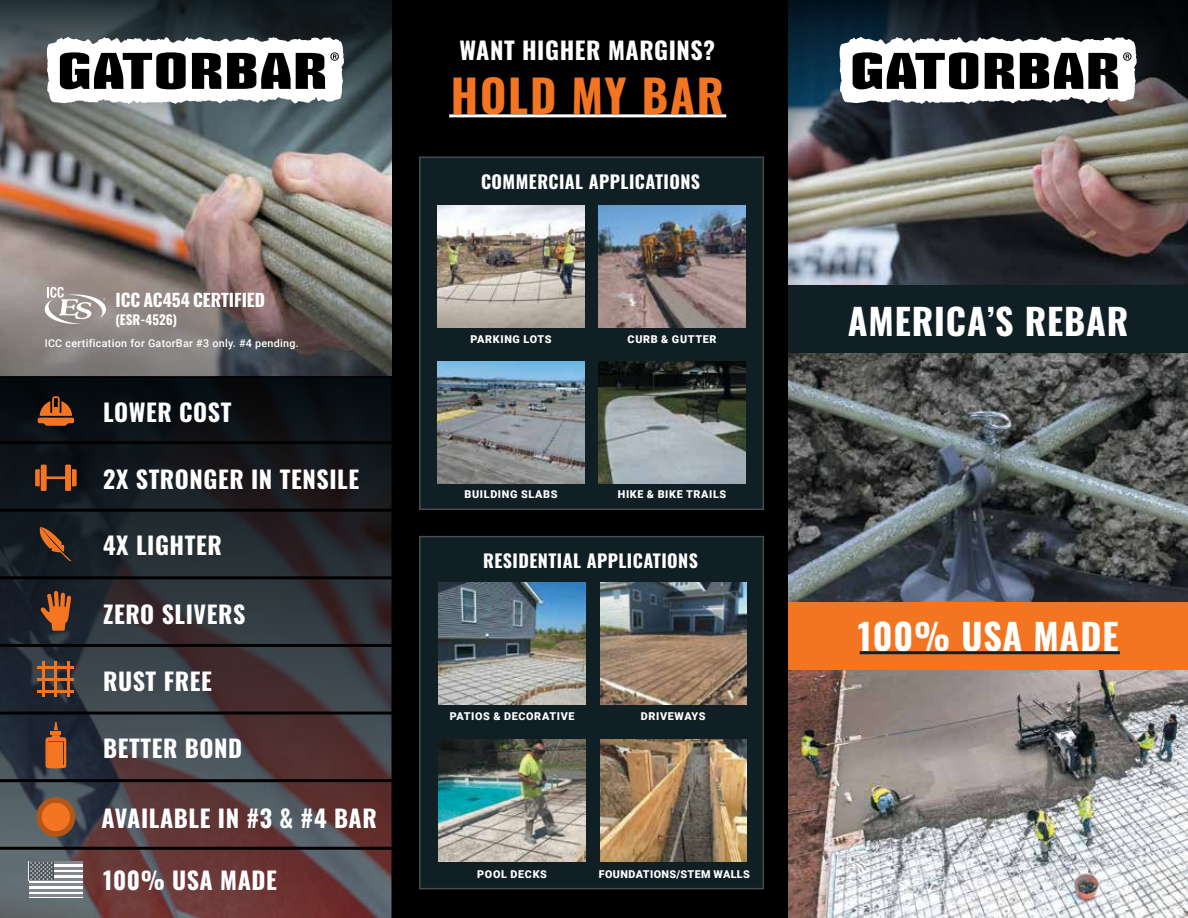
<style>
.page{position:relative;width:1188px;height:918px;background:#fff}
.page>*{position:absolute;margin:0;border:0;box-sizing:border-box;transform-origin:0 0}
.t1{font:45px "Oswald";letter-spacing:.04em;color:#f47521}
.t2{font:36px "Oswald";letter-spacing:.025em;color:#fff}
.t3{font:24px "Oswald";letter-spacing:.025em;color:#fff}
.t4{font:18px "Oswald";letter-spacing:.025em;color:#fff}
.t5{font:17.55px "Oswald";color:#fff}
.t6{font:13.2px "Oswald";color:#fff}
.t7{font:900 10.8px "Roboto";letter-spacing:.06em;color:#fff}
.t8{font:500 10.8px "Roboto";letter-spacing:.025em;color:#fff}
.t9{font:900 10.8px "Roboto";letter-spacing:.035em;color:#fff}
</style>
<div class="page">
<img style="left:0;top:165px;width:392px;height:97px">
<svg style="left:0;top:377px;width:392px;height:541px;background:#342f33"></svg>
<div style="left:392px;top:0;width:396px;height:918px;background:#000"></div>
<svg style="left:0;top:262px;width:392px;height:115px;background:#756f6c"></svg>
<img style="left:788px;top:669px;width:400px;height:249px">
<img style="left:788px;top:353px;width:400px;height:249px">
<hr style="left:0;top:441px;width:392px;height:3px;background:#000">
<hr style="left:0;top:509px;width:395px;height:3px;background:#000">
<hr style="left:0;top:576px;width:392px;height:3px;background:#000">
<hr style="left:0;top:644px;width:392px;height:3px;background:#000">
<hr style="left:0;top:712px;width:395px;height:3px;background:#000">
<hr style="left:0;top:779px;width:392px;height:3px;background:#000">
<hr style="left:0;top:847px;width:395px;height:3px;background:#000">
<svg style="left:0;top:0;width:392px;height:165px;background:#4f585a"></svg>
<svg style="left:47px;top:36px;width:298px;height:68px"></svg>
<div style="left:29px;top:861px;width:54px;height:36px;background:#fff"></div>
<svg style="left:29px;top:861px;width:25px;height:20px"></svg>
<hr style="left:29px;top:883px;width:54px;height:3px;background:#84888d">
<hr style="left:29px;top:895px;width:54px;height:2px;background:#84888d">
<hr style="left:29px;top:889px;width:54px;height:3px;background:#84888d">
<hr style="left:54px;top:878px;width:29px;height:3px;background:#84888d">
<hr style="left:54px;top:861px;width:29px;height:3px;background:#84888d">
<hr style="left:54px;top:867px;width:29px;height:3px;background:#84888d">
<hr style="left:54px;top:872px;width:29px;height:3px;background:#84888d">
<div style="left:419px;top:157px;width:345px;height:353px;background:#0f1f24;border:2px solid #454d53"></div>
<img style="left:438px;top:206px;width:146px;height:121px">
<img style="left:599px;top:206px;width:146px;height:121px">
<img style="left:438px;top:362px;width:146px;height:121px">
<img style="left:599px;top:362px;width:146px;height:121px">
<div style="left:419px;top:536px;width:345px;height:353px;background:#0f1f24;border:2px solid #454d53"></div>
<img style="left:439px;top:583px;width:146px;height:121px">
<img style="left:600px;top:583px;width:146px;height:121px">
<img style="left:439px;top:740px;width:146px;height:121px">
<img style="left:600px;top:740px;width:146px;height:121px">
<hr style="left:449px;top:114px;width:277px;height:3px;background:#fff">
<div style="left:787px;top:0;width:401px;height:310px;background:#000;opacity:.23"></div>
<img style="left:788px;top:0;width:400px;height:180px">
<svg style="left:839px;top:36px;width:299px;height:68px"></svg>
<div style="left:788px;top:602px;width:400px;height:67px;background:#f47521"></div>
<hr style="left:860px;top:651px;width:260px;height:3px;background:#0f1f24">
<div style="left:36px;top:797px;width:39px;height:40px;background:#b35618;border-radius:50%"></div>
<div style="left:42px;top:803px;width:28px;height:28px;background:#f47521;border-radius:50%"></div>
<div style="left:788px;top:286px;width:400px;height:67px;background:#0f1f24"></div>
<svg style="left:38px;top:396px;width:36px;height:30px"></svg>
<svg style="left:37px;top:527px;width:35px;height:35px"></svg>
<svg style="left:35px;top:465px;width:42px;height:26px"></svg>
<hr style="left:38px;top:678px;width:36px;height:3px;background:#f47521">
<hr style="left:38px;top:666px;width:36px;height:3px;background:#f47521">
<hr style="left:42px;top:662px;width:3px;height:35px;background:#f47521">
<hr style="left:38px;top:690px;width:36px;height:3px;background:#f47521">
<hr style="left:55px;top:662px;width:2px;height:35px;background:#f47521">
<hr style="left:67px;top:662px;width:3px;height:35px;background:#f47521">
<svg style="left:46px;top:722px;width:20px;height:47px"></svg>
<div style="left:49px;top:742px;width:14px;height:22px;background:#f57521"></div>
<svg style="left:40px;top:591px;width:31px;height:40px"></svg>
<svg style="left:45px;top:287px;width:61px;height:37px"></svg>
<p class="t5" style="left:115px;top:285px;width:151px">ICC AC454 CERTIFIED</p>
<p class="t6" style="left:115px;top:307px;width:63px">(ESR-4526)</p>
<p class="t8" style="left:45px;top:336px;width:256px">ICC certification for GatorBar #3 only. #4 pending.</p>
<p class="t3" style="left:103px;top:391px;width:130px">LOWER COST</p>
<p class="t3" style="left:103px;top:458px;width:258px">2X STRONGER IN TENSILE</p>
<p class="t3" style="left:103px;top:524px;width:120px">4X LIGHTER</p>
<p class="t3" style="left:103px;top:593px;width:144px">ZERO SLIVERS</p>
<p class="t3" style="left:103px;top:660px;width:110px">RUST FREE</p>
<p class="t3" style="left:103px;top:727px;width:141px">BETTER BOND</p>
<p class="t3" style="left:102px;top:797px;width:277px">AVAILABLE IN #3 &amp; #4 BAR</p>
<p class="t3" style="left:103px;top:859px;width:175px">100% USA MADE</p>
<p class="t3" style="left:459px;top:29px;width:257px">WANT HIGHER MARGINS?</p>
<h1 class="t1" style="left:451px;top:56px;width:274px">HOLD MY BAR</h1>
<p class="t4" style="left:481px;top:166px;width:221px">COMMERCIAL APPLICATIONS</p>
<p class="t7" style="left:470px;top:332px;width:83px">PARKING LOTS</p>
<p class="t7" style="left:628px;top:332px;width:90px">CURB &amp; GUTTER</p>
<p class="t7" style="left:465px;top:487px;width:94px">BUILDING SLABS</p>
<p class="t7" style="left:618px;top:487px;width:110px">HIKE &amp; BIKE TRAILS</p>
<p class="t4" style="left:483px;top:544px;width:216px">RESIDENTIAL APPLICATIONS</p>
<p class="t7" style="left:450px;top:709px;width:126px">PATIOS &amp; DECORATIVE</p>
<p class="t7" style="left:641px;top:709px;width:66px">DRIVEWAYS</p>
<p class="t7" style="left:477px;top:867px;width:71px">POOL DECKS</p>
<p class="t9" style="left:599px;top:867px;width:153px">FOUNDATIONS/STEM WALLS</p>
<h2 class="t2" style="left:848px;top:289px;width:282px">AMERICA’S REBAR</h2>
<h2 class="t2" style="left:858px;top:605px;width:262px">100% USA MADE</h2>
</div>
